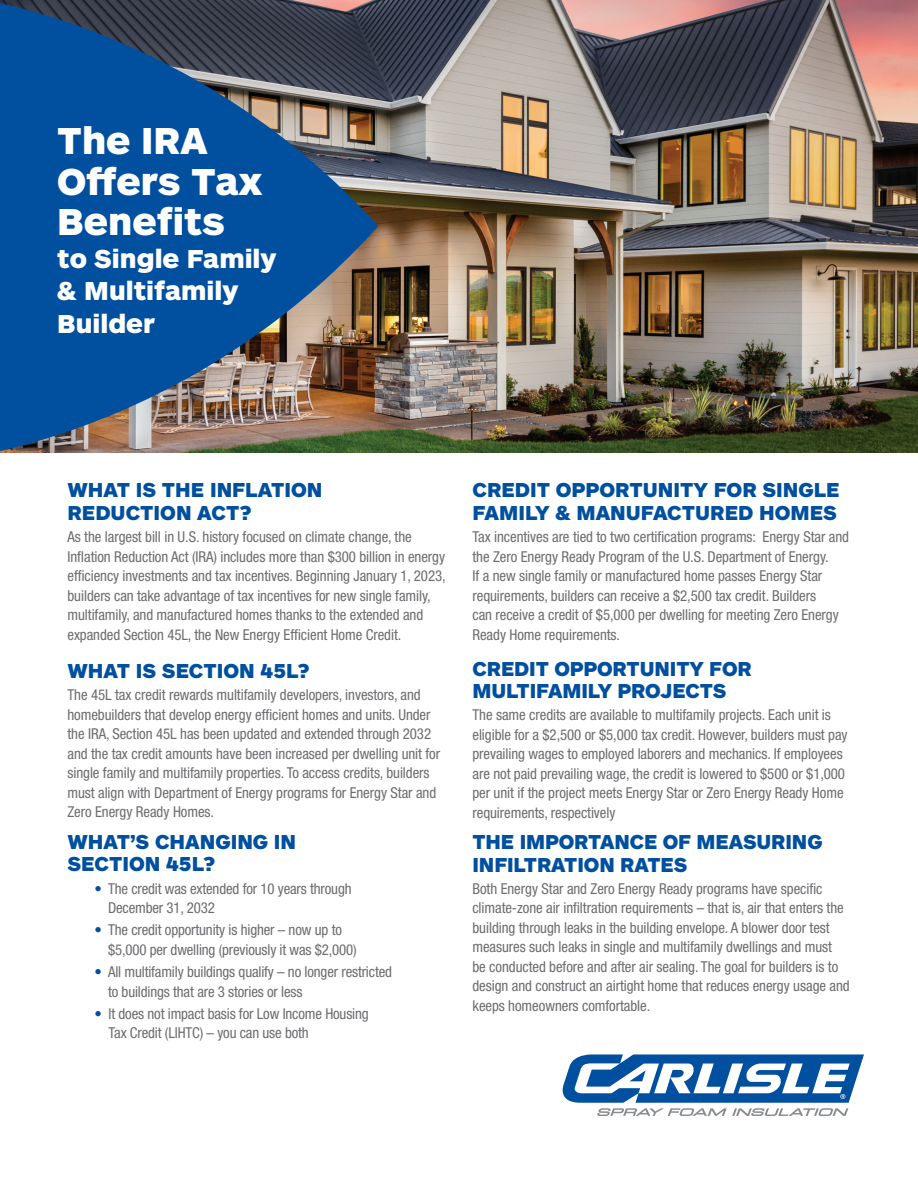
<style>
.page{position:relative;width:918px;height:1188px;background:#fff}
.page>*{position:absolute;margin:0;border:0;box-sizing:border-box;transform-origin:0 0}
.t1{font:900 39px/40.5px "ARS Maquette";color:#fff}
.t2{font:900 27px/32.4px "ARS Maquette";color:#fff}
.t3{font:900 21px/22.5px "ARS Maquette";color:#01509f}
.t4{font:condensed 15px/19.5px "Helvetica Neue LT Std";letter-spacing:-.005em;color:#6c6d70}
.s1{color:#01509f}
</style>
<div class="page">
<img style="left:378px;top:0;width:540px;height:453px">
<svg style="left:0;top:0;width:378px;height:453px;background:#29598b"></svg>
<svg style="left:563px;top:1054px;width:301px;height:62px"></svg>
<p class="t1" style="left:57px;top:119px;width:207px">The IRA<br>Offers Tax<br>Benefits</p>
<p class="t2" style="left:57px;top:241px;width:221px">to Single Family &amp; Multifamily<br>Builder</p>
<p class="t3" style="left:68px;top:478px;width:257px">WHAT IS THE INFLATION<br>REDUCTION ACT?</p>
<p class="t4" style="left:68px;top:527px;width:380px">As the largest bill in U.S. history focused on climate change, the Inflation Reduction Act (IRA) includes more than $300 billion in energy efficiency investments and tax incentives. Beginning January 1, 2023, builders can take advantage of tax incentives for new single family, multifamily, and manufactured homes thanks to the extended and expanded Section 45L, the New Energy Efficient Home Credit.</p>
<p class="t3" style="left:68px;top:659px;width:244px">WHAT IS SECTION 45L?</p>
<p class="t4" style="left:68px;top:685px;width:374px">The 45L tax credit rewards multifamily developers, investors, and homebuilders that develop energy efficient homes and units. Under the IRA, Section 45L has been updated and extended through 2032 and the tax credit amounts have been increased per dwelling unit for single family and multifamily properties. To access credits, builders must align with Department of Energy programs for Energy Star and Zero Energy Ready Homes.</p>
<p class="t3" style="left:68px;top:829px;width:230px">WHAT’S CHANGING IN<br>SECTION 45L?</p>
<p class="t4" style="left:108px;top:879px;width:245px;text-indent:-14px"><span class="s1">•</span> The credit was extended for 10 years through<br>December 31, 2032</p>
<p class="t4" style="left:108px;top:920px;width:250px;text-indent:-14px"><span class="s1">•</span> The credit opportunity is higher – now up to $5,000 per dwelling (previously it was $2,000)</p>
<p class="t4" style="left:108px;top:962px;width:286px;text-indent:-14px"><span class="s1">•</span> All multifamily buildings qualify – no longer restricted to buildings that are 3 stories or less</p>
<p class="t4" style="left:109px;top:1004px;width:262px;text-indent:-14px"><span class="s1">•</span> It does not impact basis for Low Income Housing<br>Tax Credit (LIHTC) – you can use both</p>
<p class="t3" style="left:472px;top:478px;width:368px">CREDIT OPPORTUNITY FOR SINGLE<br>FAMILY &amp; MANUFACTURED HOMES</p>
<p class="t4" style="left:472px;top:527px;width:378px">Tax incentives are tied to two certification programs: Energy Star and the Zero Energy Ready Program of the U.S. Department of Energy.<br>If a new single family or manufactured home passes Energy Star requirements, builders can receive a $2,500 tax credit. Builders<br>can receive a credit of $5,000 per dwelling for meeting Zero Energy Ready Home requirements.</p>
<p class="t3" style="left:472px;top:656px;width:281px">CREDIT OPPORTUNITY FOR<br>MULTIFAMILY PROJECTS</p>
<p class="t4" style="left:472px;top:705px;width:377px">The same credits are available to multifamily projects. Each unit is eligible for a $2,500 or $5,000 tax credit. However, builders must pay prevailing wages to employed laborers and mechanics. If employees are not paid prevailing wage, the credit is lowered to $500 or $1,000 per unit if the project meets Energy Star or Zero Energy Ready Home requirements, respectively</p>
<p class="t3" style="left:472px;top:830px;width:351px">THE IMPORTANCE OF MEASURING<br>INFILTRATION RATES</p>
<p class="t4" style="left:472px;top:879px;width:379px">Both Energy Star and Zero Energy Ready programs have specific climate-zone air infiltration requirements – that is, air that enters the building through leaks in the building envelope. A blower door test measures such leaks in single and multifamily dwellings and must<br>be conducted before and after air sealing. The goal for builders is to design and construct an airtight home that reduces energy usage and keeps homeowners comfortable.</p>
</div>
